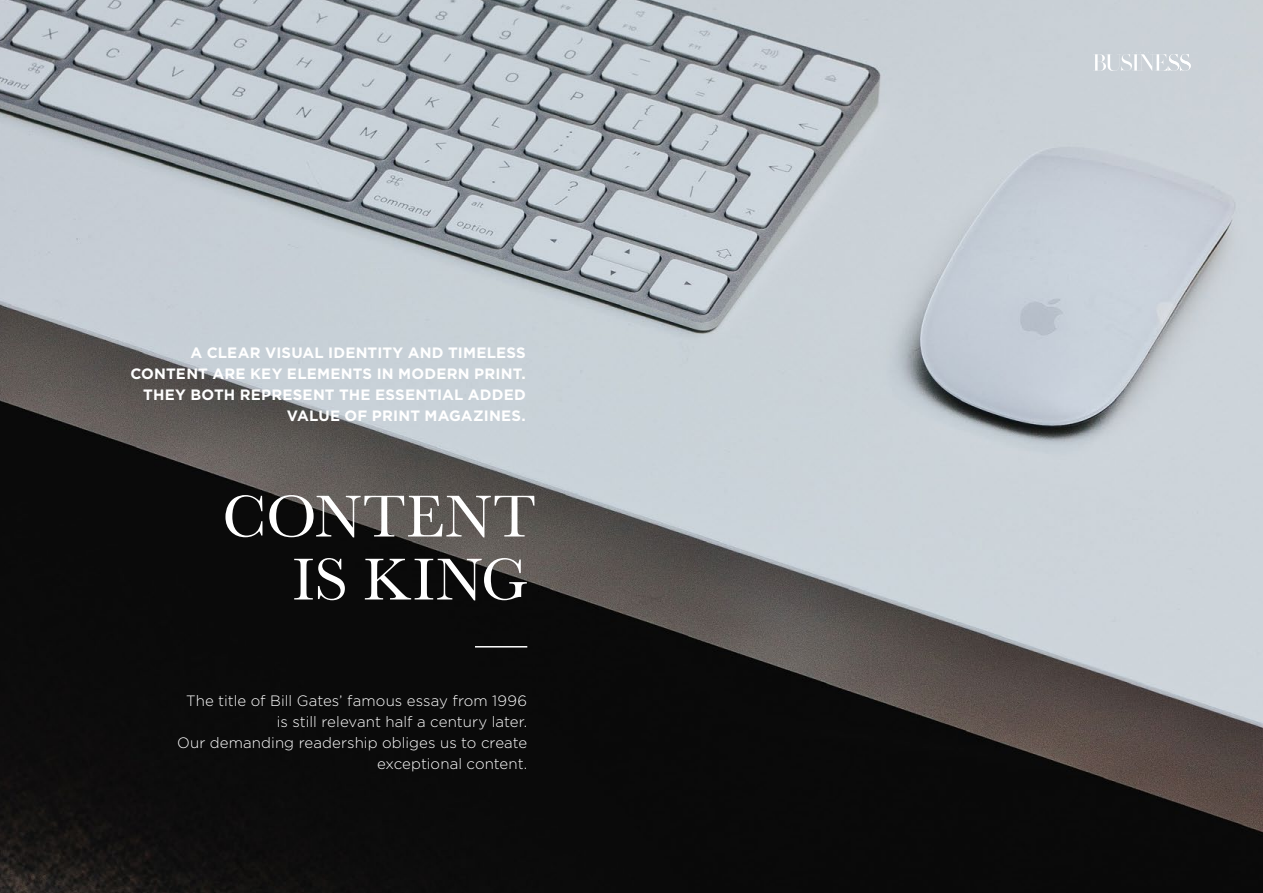
<style>
.page{position:relative;width:1263px;height:893px;background:#fff}
.page>*{position:absolute;margin:0;border:0;box-sizing:border-box;transform-origin:0 0}
.t1{font:61.5px/63px "Baskerville";letter-spacing:.01em;color:#fff;text-align:right}
.t2{font:300 15px/21px "Gotham";letter-spacing:.005em;color:#fff;text-align:right}
.t3{font:700 15px/21px "Gotham";letter-spacing:.015em;color:#fff;text-align:right}
</style>
<div class="page">
<img style="left:0;top:0;width:1263px;height:893px">
<hr style="left:475px;top:646px;width:52px;height:1px;background:#fff">
<svg style="left:1093px;top:52px;width:98px;height:19px"></svg>
<p class="t3" style="left:130px;top:342px;width:397px">A CLEAR VISUAL IDENTITY AND TIMELESS CONTENT ARE KEY ELEMENTS IN MODERN PRINT.<br>THEY BOTH REPRESENT THE ESSENTIAL ADDED VALUE OF PRINT MAGAZINES.</p>
<h1 class="t1" style="left:222px;top:486px;width:315px">CONTENT<br>IS KING</h1>
<p class="t2" style="left:177px;top:690px;width:352px">The title of Bill Gates’ famous essay from 1996 is still relevant half a century later.<br>Our demanding readership obliges us to create exceptional content.</p>
</div>
